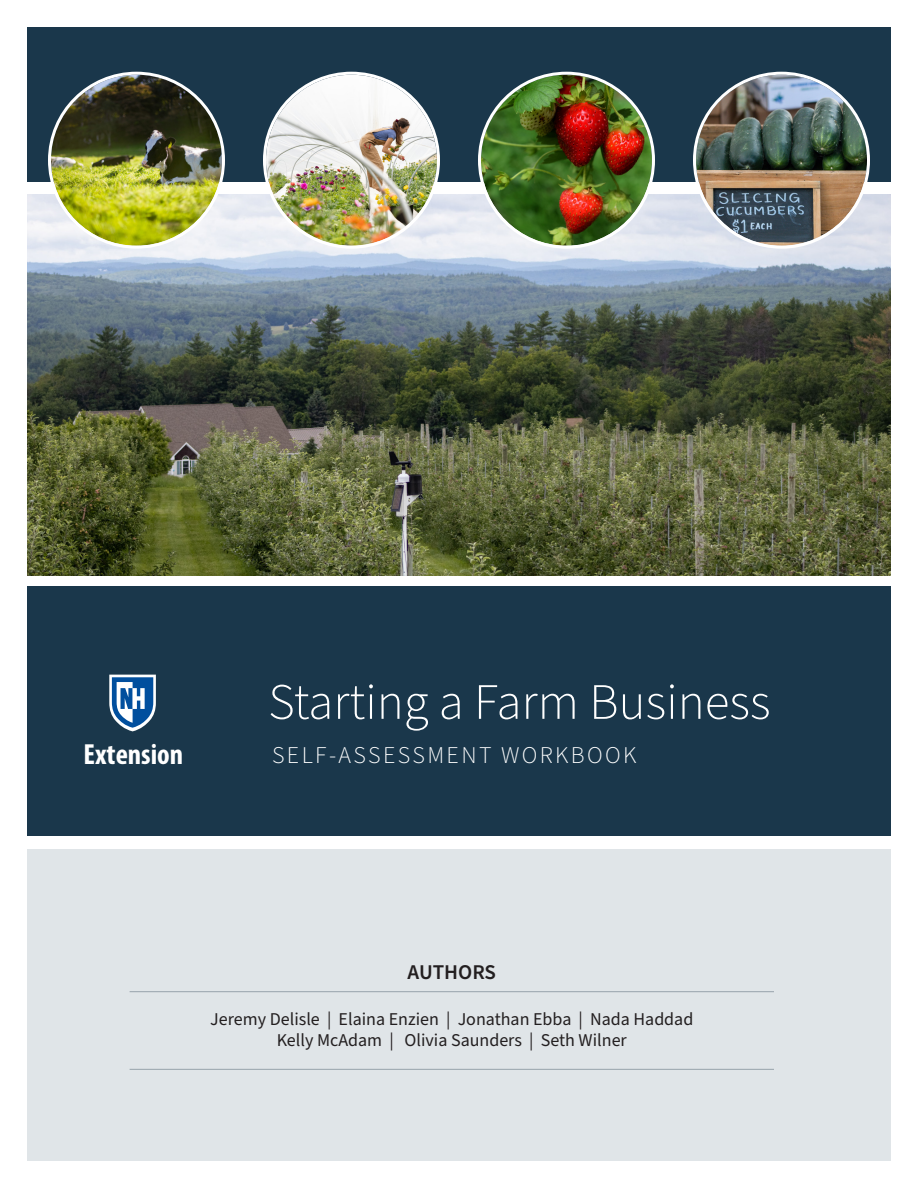
<style>
.page{position:relative;width:918px;height:1188px;background:#fff}
.page>*{position:absolute;margin:0;border:0;box-sizing:border-box;transform-origin:0 0}
.t1{font:300 51px "Source Sans Pro";color:#fff}
.t2{font:700 condensed 29.25px "Myriad Pro";color:#fff}
.t3{font:300 24px "Source Sans Pro";letter-spacing:.1em;color:#fff}
.Authors_Header{font:600 21px "Source Sans Pro";color:#231f20}
.Author_Names{font:18px/21.6px "Source Sans Pro";color:#231f20;text-align:center}
</style>
<div class="page">
<div style="left:27px;top:850px;width:864px;height:311px;background:#e0e5e8"></div>
<div style="left:27px;top:586px;width:864px;height:250px;background:#1a374b"></div>
<div style="left:27px;top:27px;width:864px;height:155px;background:#1a374b"></div>
<hr style="left:130px;top:991px;width:644px;height:1px;background:#9faab2">
<hr style="left:130px;top:1069px;width:644px;height:1px;background:#9faab2">
<img style="left:27px;top:194px;width:864px;height:381px">
<img style="left:51px;top:75px;width:171px;height:171px;border-radius:86px">
<img style="left:266px;top:75px;width:171px;height:171px;border-radius:86px">
<img style="left:481px;top:75px;width:171px;height:171px;border-radius:86px">
<img style="left:696px;top:75px;width:171px;height:171px;border-radius:86px">
<svg style="left:109px;top:675px;width:47px;height:56px;background:#658fb8"></svg>
<p class="t2" style="left:84px;top:736px;width:101px">Extension</p>
<p class="t1" style="left:268px;top:668px;width:504px">Starting a Farm Business</p>
<p class="t3" style="left:272px;top:739px;width:366px">SELF-ASSESSMENT WORKBOOK</p>
<p class="Authors_Header" style="left:408px;top:958px;width:90px">AUTHORS</p>
<p class="Author_Names" style="left:210px;top:1009px;width:485px">Jeremy Delisle | Elaina Enzien | Jonathan Ebba | Nada Haddad<br>Kelly McAdam | Olivia Saunders | Seth Wilner</p>
</div>
